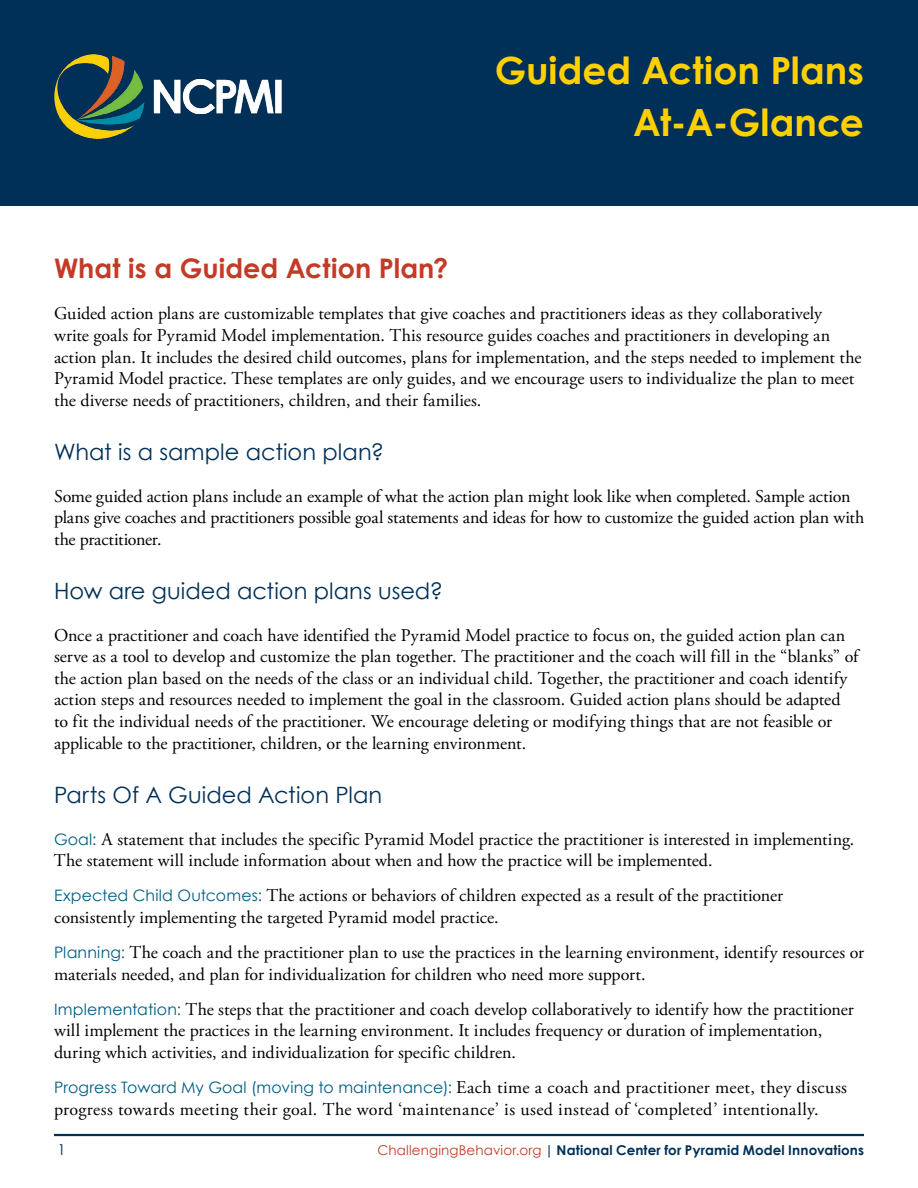
<style>
.page{position:relative;width:918px;height:1188px;background:#fff}
.page>*{position:absolute;margin:0;border:0;box-sizing:border-box;transform-origin:0 0}
.t1{font:700 37.5px "Century Gothic";color:#ffd000}
.Heading_2{font:700 27px "Century Gothic";letter-spacing:.005em;color:#c33b26}
.Heading_3{font:22.5px "Century Gothic";letter-spacing:.005em;color:#003057}
.Paragraph{font:18px/21.6px "Adobe Garamond Pro";color:#000}
.Paragraph-2{font:18px/21.6px "Adobe Garamond Pro";letter-spacing:.02em;color:#000}
.t2{font:15px "Century Gothic";color:#003057}
.t3{font:700 13.5px "Century Gothic";letter-spacing:.01em;color:#003057}
.s1{font-family:"Century Gothic";font-size:15.75px;color:#005d83}
.s2{font-weight:400;color:#c33b26}
</style>
<div class="page">
<hr style="left:54px;top:1134px;width:810px;height:2px;background:#003057">
<div style="left:0;top:0;width:918px;height:206px;background:#003057"></div>
<img style="left:54px;top:54px;width:228px;height:84px">
<h1 class="t1" style="left:495px;top:42px;width:371px">Guided Action Plans</h1>
<h1 class="t1" style="left:633px;top:94px;width:232px">At-A-Glance</h1>
<h2 class="Heading_2" style="left:54px;top:247px;width:396px">What is a Guided Action Plan?</h2>
<p class="Paragraph" style="left:54px;top:304px;width:809px">Guided action plans are customizable templates that give coaches and practitioners ideas as they collaboratively<br>write goals for Pyramid Model implementation. This resource guides coaches and practitioners in developing an action plan. It includes the desired child outcomes, plans for implementation, and the steps needed to implement the Pyramid Model practice. These templates are only guides, and we encourage users to individualize the plan to meet the diverse needs of practitioners, children, and their families.</p>
<h3 class="Heading_3" style="left:54px;top:436px;width:332px">What is a sample action plan?</h3>
<p class="Paragraph" style="left:54px;top:486px;width:812px">Some guided action plans include an example of what the action plan might look like when completed. Sample action plans give coaches and practitioners possible goal statements and ideas for how to customize the guided action plan with the practitioner.</p>
<h3 class="Heading_3" style="left:54px;top:575px;width:390px">How are guided action plans used?</h3>
<p class="Paragraph" style="left:54px;top:625px;width:806px">Once a practitioner and coach have identified the Pyramid Model practice to focus on, the guided action plan can serve as a tool to develop and customize the plan together. The practitioner and the coach will fill in the “blanks” of the action plan based on the needs of the class or an individual child. Together, the practitioner and coach identify action steps and resources needed to implement the goal in the classroom. Guided action plans should be adapted to fit the individual needs of the practitioner. We encourage deleting or modifying things that are not feasible or applicable to the practitioner, children, or the learning environment.</p>
<h3 class="Heading_3" style="left:54px;top:779px;width:330px">Parts Of A Guided Action Plan</h3>
<p class="Paragraph" style="left:54px;top:829px;width:802px"><span class="s1">Goal:</span> A statement that includes the specific Pyramid Model practice the practitioner is interested in implementing.<br>The statement will include information about when and how the practice will be implemented.</p>
<p class="Paragraph" style="left:54px;top:885px;width:731px"><span class="s1">Expected Child Outcomes:</span> The actions or behaviors of children expected as a result of the practitioner consistently implementing the targeted Pyramid model practice.</p>
<p class="Paragraph" style="left:54px;top:942px;width:812px"><span class="s1">Planning:</span> The coach and the practitioner plan to use the practices in the learning environment, identify resources or materials needed, and plan for individualization for children who need more support.</p>
<p class="Paragraph" style="left:54px;top:999px;width:801px"><span class="s1">Implementation:</span> The steps that the practitioner and coach develop collaboratively to identify how the practitioner will implement the practices in the learning environment. It includes frequency or duration of implementation, during which activities, and individualization for specific children.</p>
<p class="Paragraph-2" style="left:54px;top:1077px;width:795px"><span class="s1">Progress Toward My Goal (moving to maintenance):</span> Each time a coach and practitioner meet, they discuss progress towards meeting their goal. The word ‘maintenance’ is used instead of ‘completed’ intentionally.</p>
<p class="t2" style="left:58px;top:1139px;width:10px">1</p>
<p class="t3" style="left:378px;top:1139px;width:488px"><span class="s2">ChallengingBehavior.org</span> | National Center for Pyramid Model Innovations</p>
</div>
